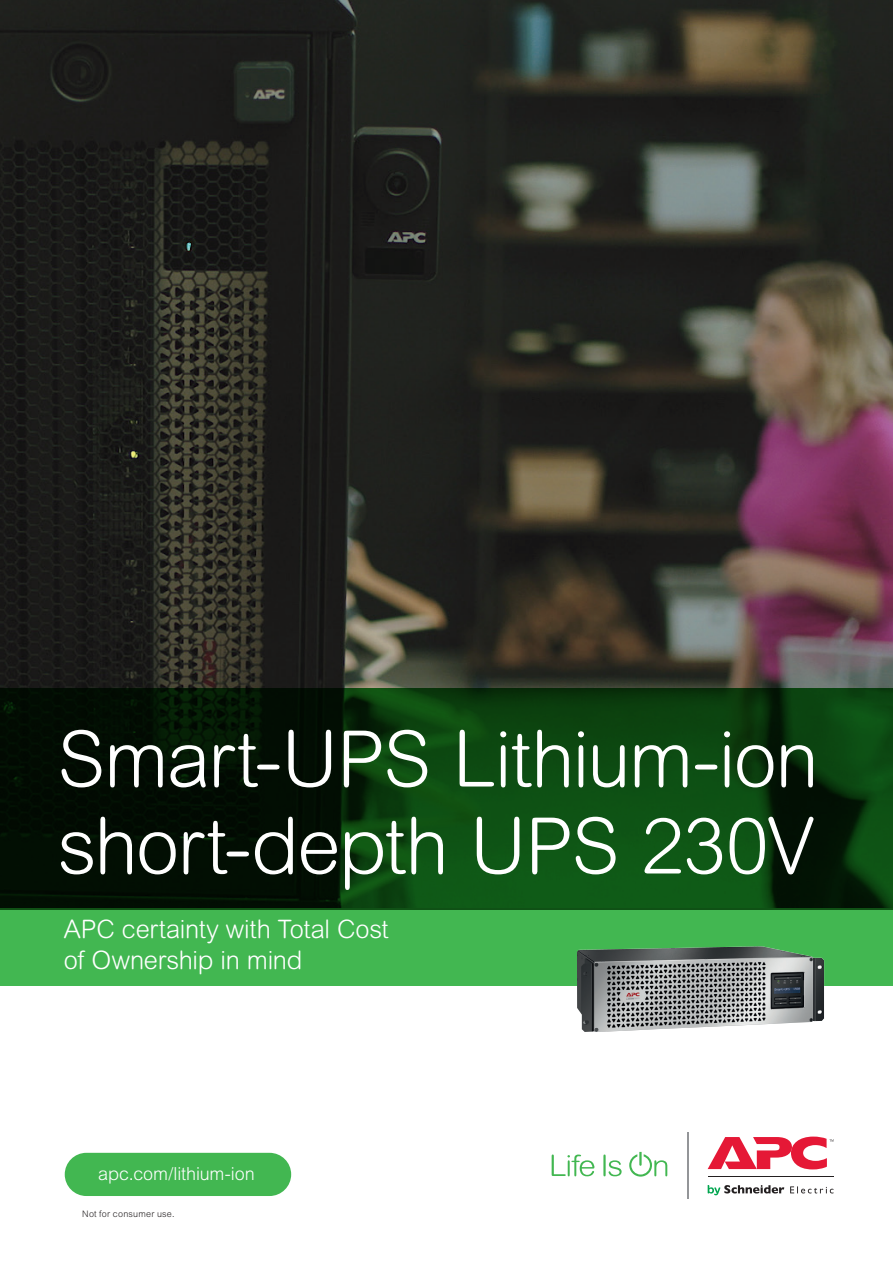
<style>
.page{position:relative;width:893px;height:1263px;background:#fff}
.page>*{position:absolute;margin:0;border:0;box-sizing:border-box;transform-origin:0 0}
.t1{font:300 78px/87px "Arial Rounded MT Pro";letter-spacing:-.02em;color:#fff}
.t2{font:300 25.5px/30.6px "Arial Rounded MT Pro";letter-spacing:-.01em;color:#fff}
.t3{font:300 18px "Arial MT Pro";letter-spacing:-.01em;color:#fff}
.t4{font:300 9px "Arial MT Pro";letter-spacing:.025em;color:#231f20}
</style>
<div class="page">
<img style="left:0;top:0;width:893px;height:688px">
<div style="left:0;top:910px;width:893px;height:76px;background:#42b751"></div>
<div style="left:65px;top:1153px;width:226px;height:43px;background:#42b751;border-radius:22px"></div>
<svg style="left:0;top:688px;width:893px;height:222px;background:#08300b"></svg>
<img style="left:577px;top:946px;width:247px;height:86px">
<svg style="left:552px;top:1154px;width:42px;height:22px"></svg>
<svg style="left:603px;top:1154px;width:19px;height:22px"></svg>
<svg style="left:629px;top:1152px;width:38px;height:24px"></svg>
<hr style="left:687px;top:1133px;width:1px;height:66px;background:#939598">
<hr style="left:708px;top:1176px;width:125px;height:1px;background:#231f20">
<svg style="left:708px;top:1185px;width:125px;height:10px"></svg>
<svg style="left:708px;top:1136px;width:125px;height:33px"></svg>
<h1 class="t1" style="left:57px;top:719px;width:762px">Smart-UPS Lithium-ion short-depth UPS 230V</h1>
<p class="t2" style="left:64px;top:915px;width:326px">APC certainty with Total Cost of Ownership in mind</p>
<p class="t3" style="left:98px;top:1162px;width:158px">apc.com/lithium-ion</p>
<p class="t4" style="left:82px;top:1209px;width:94px">Not for consumer use.</p>
</div>
